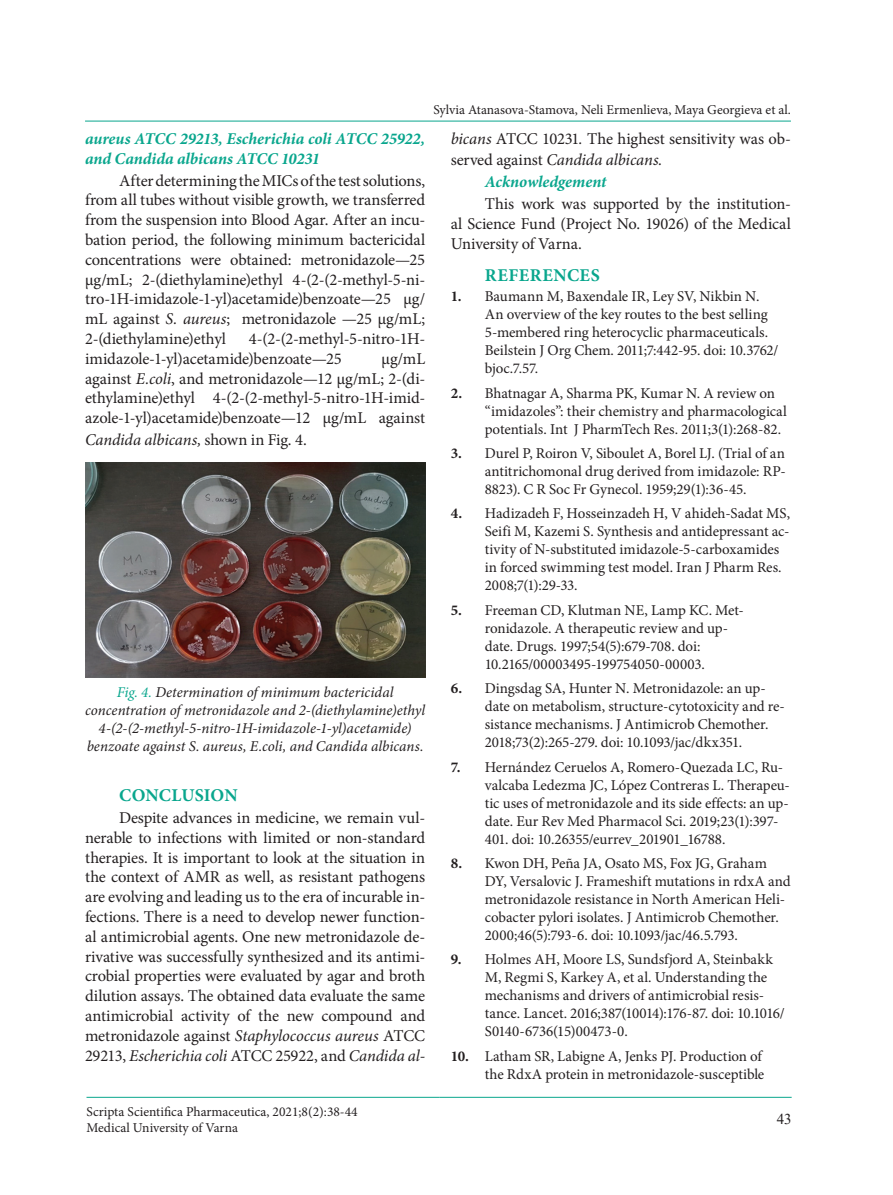
<style>
.page{position:relative;width:893px;height:1195px;background:#fff}
.page>*{position:absolute;margin:0;border:0;box-sizing:border-box;transform-origin:0 0}
.t1{font:700 18px "Minion Pro";letter-spacing:.02em;color:#09a68d}
.t2{font:16.5px/19.8px "Minion Pro";letter-spacing:-.005em;color:#231f20;text-align:justify}
.t3{font:italic 700 16.5px/19.8px "Minion Pro";letter-spacing:-.005em;color:#09a68d}
.t4{font:italic 16.5px "Minion Pro";letter-spacing:-.01em;color:#231f20}
.t5{font:15px/18px "Minion Pro";letter-spacing:-.005em;color:#231f20}
.t6{font:italic 15px/18px "Minion Pro";color:#231f20;text-align:center}
.t7{font:15px "Times New Roman";color:#231f20}
.t8{font:13.5px/16.2px "Minion Pro";color:#231f20}
.s1{font-style:italic}
.s2{font-style:normal}
.s3{color:#09a68d}
.s4{font-weight:700}
</style>
<div class="page">
<hr style="left:87px;top:1097px;width:352px;height:1px;background:#09a68d">
<hr style="left:439px;top:1097px;width:353px;height:1px;background:#09a68d">
<hr style="left:85px;top:121px;width:706px;height:1px;background:#09a68d">
<img style="left:85px;top:462px;width:340px;height:215px">
<p class="t3" style="left:85px;top:128px;width:342px">aureus ATCC 29213, Escherichia coli ATCC 25922, and Candida albicans ATCC 10231</p>
<p class="t2" style="left:85px;top:170px;width:342px;text-indent:34px">After determining the MICs of the test solutions, from all tubes without visible growth, we transferred from the suspension into Blood Agar. After an incu&shy;bation period, the following minimum bactericidal concentrations were obtained: metronidazole—25 µg/mL; 2-(diethylamine)ethyl 4-(2-(2-methyl-5-ni&shy;tro-1H-imidazole-1-yl)acetamide)benzoate—25 µg/ mL against <span class="s1">S. aureus</span>; metronidazole —25 µg/mL; 2-(diethylamine)ethyl</p>
<p class="t2" style="left:85px;top:329px;width:342px;text-indent:164px">4-(2-(2-methyl-5-nitro-1H&shy;imidazole-1-yl)acetamide)benzoate—25</p>
<p class="t2" style="left:85px;top:349px;width:342px;text-indent:296px">µg/mL against <span class="s1">E.coli</span>, and metronidazole—12 µg/mL; 2-(di&shy;ethylamine)ethyl 4-(2-(2-methyl-5-nitro-1H-imid&shy;azole-1-yl)acetamide)benzoate—12 µg/mL against</p>
<p class="t4" style="left:85px;top:428px;width:223px">Candida albicans, <span class="s2">shown in Fig. 4.</span></p>
<p class="t6" style="left:85px;top:683px;width:342px"><span class="s3">Fig. 4.</span> Determination of minimum bactericidal concentration of metronidazole and 2-(diethylamine)ethyl 4-(2-(2-methyl-5-nitro-1H-imidazole-1-yl)acetamide) benzoate against S. aureus, E.coli, and Candida albicans.</p>
<p class="t1" style="left:119px;top:783px;width:120px">CONCLUSION</p>
<p class="t2" style="left:85px;top:808px;width:342px;text-indent:34px">Despite advances in medicine, we remain vul&shy;nerable to infections with limited or non-standard therapies. It is important to look at the situation in the context of AMR as well, as resistant pathogens are evolving and leading us to the era of incurable in&shy;fections. There is a need to develop newer function&shy;al antimicrobial agents. One new metronidazole de&shy;rivative was successfully synthesized and its antimi&shy;crobial properties were evaluated by agar and broth dilution assays. The obtained data evaluate the same antimicrobial activity of the new compound and metronidazole against <span class="s1">Staphylococcus aureus</span> ATCC 29213, <span class="s1">Escherichia coli</span> ATCC 25922, and <span class="s1">Candida al-</span></p>
<p class="t8" style="left:433px;top:102px;width:359px">Sylvia Atanasova-Stamova, Neli Ermenlieva, Maya Georgieva et al.</p>
<p class="t2" style="left:451px;top:129px;width:342px"><span class="s1">bicans</span> ATCC 10231<span class="s1">.</span> The highest sensitivity was ob-</p>
<p class="t4" style="left:451px;top:149px;width:213px"><span class="s2">served against</span> Candida albicans.</p>
<p class="t3" style="left:485px;top:172px;width:123px">Acknowledgement</p>
<p class="t2" style="left:451px;top:194px;width:342px;text-indent:34px">This work was supported by the institution&shy;al Science Fund (Project No. 19026) of the Medical University of Varna.</p>
<p class="t1" style="left:485px;top:263px;width:116px">REFERENCES</p>
<p class="t5" style="left:485px;top:287px;width:295px;text-indent:-34px"><span class="s4">1.</span> Baumann M, Baxendale IR, Ley SV, Nikbin N.<br>An overview of the key routes to the best selling 5-membered ring heterocyclic pharmaceuticals.<br>Beilstein J Org Chem. 2011;7:442-95. doi: 10.3762/ bjoc.7.57.</p>
<p class="t5" style="left:485px;top:384px;width:304px;text-indent:-34px"><span class="s4">2.</span> Bhatnagar A, Sharma PK, Kumar N. A review on “imidazoles”: their chemistry and pharmacological potentials. Int J PharmTech Res. 2011;3(1):268-82.</p>
<p class="t5" style="left:485px;top:444px;width:302px;text-align:justify;text-indent:-34px"><span class="s4">3.</span> Durel P, Roiron V, Siboulet A, Borel LJ. (Trial of an antitrichomonal drug derived from imidazole: RP-8823). C R Soc Fr Gynecol. 1959;29(1):36-45.</p>
<p class="t5" style="left:485px;top:505px;width:307px;text-indent:-34px"><span class="s4">4.</span> Hadizadeh F, Hosseinzadeh H, V ahideh-Sadat MS, Seifi M, Kazemi S. Synthesis and antidepressant ac&shy;tivity of N-substituted imidazole-5-carboxamides in forced swimming test model. Iran J Pharm Res.<br>2008;7(1):29-33.</p>
<p class="t5" style="left:485px;top:601px;width:261px;text-indent:-34px"><span class="s4">5.</span> Freeman CD, Klutman NE, Lamp KC. Met&shy;ronidazole. A therapeutic review and up&shy;date. Drugs. 1997;54(5):679-708. doi:<br>10.2165/00003495-199754050-00003.</p>
<p class="t5" style="left:485px;top:679px;width:302px;text-indent:-34px"><span class="s4">6.</span> Dingsdag SA, Hunter N. Metronidazole: an up&shy;date on metabolism, structure-cytotoxicity and re&shy;sistance mechanisms. J Antimicrob Chemother.<br>2018;73(2):265-279. doi: 10.1093/jac/dkx351.</p>
<p class="t5" style="left:485px;top:758px;width:307px;text-indent:-34px"><span class="s4">7.</span> Hernández Ceruelos A, Romero-Quezada LC, Ru&shy;valcaba Ledezma JC, López Contreras L. Therapeu&shy;tic uses of metronidazole and its side effects: an up&shy;date. Eur Rev Med Pharmacol Sci. 2019;23(1):397- 401. doi: 10.26355/eurrev_201901_16788.</p>
<p class="t5" style="left:485px;top:854px;width:308px;text-indent:-34px"><span class="s4">8.</span> Kwon DH, Peña JA, Osato MS, Fox JG, Graham DY, Versalovic J. Frameshift mutations in rdxA and metronidazole resistance in North American Heli&shy;cobacter pylori isolates. J Antimicrob Chemother.<br>2000;46(5):793-6. doi: 10.1093/jac/46.5.793.</p>
<p class="t5" style="left:485px;top:950px;width:301px;text-indent:-34px"><span class="s4">9.</span> Holmes AH, Moore LS, Sundsfjord A, Steinbakk M, Regmi S, Karkey A, et al. Understanding the mechanisms and drivers of antimicrobial resis&shy;tance. Lancet. 2016;387(10014):176-87. doi: 10.1016/ S0140-6736(15)00473-0.</p>
<p class="t5" style="left:451px;top:1047px;width:315px;text-align:right"><span class="s4">10.</span> Latham SR, Labigne A, Jenks PJ. Production of the RdxA protein in metronidazole-susceptible</p>
<p class="t8" style="left:87px;top:1103px;width:273px">Scripta Scientifica Pharmaceutica, 2021;8(2):38-44<br>Medical University of Varna</p>
<p class="t7" style="left:777px;top:1108px;width:16px">43</p>
</div>
